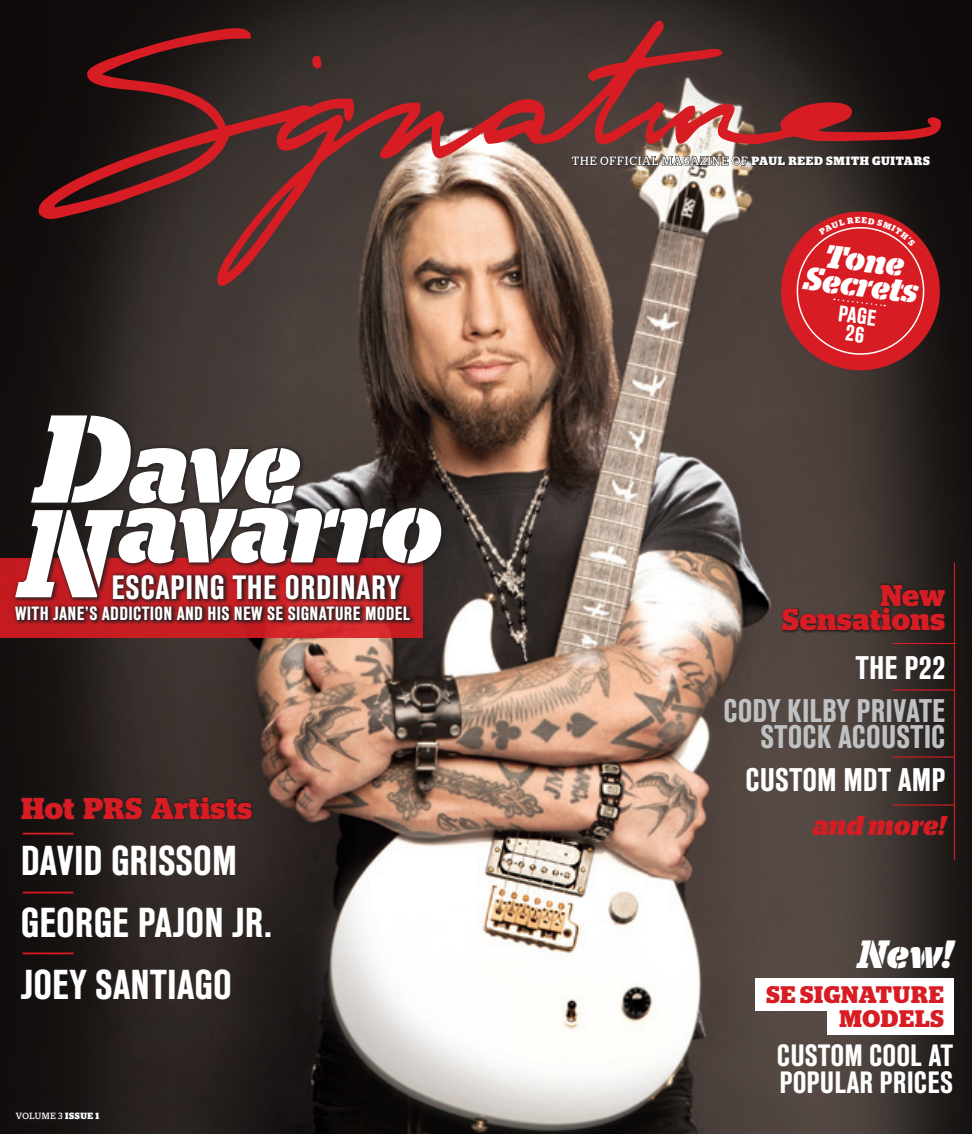
<style>
.page{position:relative;width:972px;height:1134px;background:#fff}
.page>*{position:absolute;margin:0;border:0;box-sizing:border-box;transform-origin:0 0}
.t1{font:italic 700 101.4px "Stag Stencil";letter-spacing:-.01em;color:#fff}
.t2{font:700 41.7px "Standard CT Condensed";color:#fff}
.t3{font:italic 700 39.3px "Stag Stencil";color:#fff}
.t4{font:700 33.6px "Standard CT Condensed";letter-spacing:.015em;color:#fff}
.t5{font:700 32.7px/25.5px "Standard CT Condensed";color:#bfc1c3;text-align:right}
.t6{font:700 32.7px "Standard CT Condensed";color:#fff}
.t7{font:italic 700 32.4px "Stag Stencil";color:#fff}
.t8{font:31.5px "Adobe Garamond Pro";color:#fff}
.t9{font:700 30.75px/27.5px "Standard CT Condensed";color:#fff}
.t10{font:700 30px/24.8px "Stag";letter-spacing:.02em;color:#d81c23;text-align:right}
.t11{font:italic 700 27.15px "Stag Stencil";letter-spacing:.005em;color:#d81c23}
.t12{font:700 23.85px/24.5px "Stag";letter-spacing:.03em;color:#d81c23;text-align:right}
.t13{font:700 22.65px "Standard CT Condensed";color:#fff}
.t14{font:700 19.2px "Standard CT Condensed";letter-spacing:.015em;color:#fff}
.PRS_Into_Para_Catalo{font:12px "Stag";letter-spacing:.07em;color:#fff}
.PRS_Into_Para_Catalo-2{font:9px "Stag";letter-spacing:.06em;color:#fff}
.s1{font-size:124.5px}
.s2{font-weight:700}
</style>
<div class="page">
<img style="left:0;top:0;width:972px;height:1134px">
<svg style="left:37px;top:20px;width:905px;height:267px;background:#5b3c37"></svg>
<div style="left:0;top:558px;width:422px;height:80px;background:linear-gradient(to right,#c2191f,#d3272b)"></div>
<div style="left:12px;top:571px;width:404px;height:54px;background:#231f20;opacity:.9"></div>
<div style="left:12px;top:411px;width:435px;height:191px;background:#231f20;opacity:.9"></div>
<svg style="left:781px;top:583px;width:165px;height:50px;background:#362e2c"></svg>
<svg style="left:20px;top:795px;width:233px;height:25px;background:#262120"></svg>
<hr style="left:23px;top:892px;width:51px;height:2px;background:#d81c23">
<hr style="left:23px;top:952px;width:51px;height:2px;background:#d81c23">
<hr style="left:23px;top:833px;width:51px;height:2px;background:#d81c23">
<hr style="left:893px;top:643px;width:61px;height:1px;background:#d81c23">
<hr style="left:893px;top:689px;width:61px;height:2px;background:#d81c23">
<hr style="left:893px;top:756px;width:61px;height:2px;background:#d81c23">
<hr style="left:893px;top:804px;width:61px;height:2px;background:#d81c23">
<hr style="left:954px;top:562px;width:1px;height:298px;background:#d81c23">
<svg style="left:571px;top:153px;width:359px;height:14px;background:#4b4441"></svg>
<div style="left:14px;top:1111px;width:87px;height:10px;background:#231f20"></div>
<div style="left:755px;top:978px;width:199px;height:33px;background:#fff"></div>
<div style="left:827px;top:1002px;width:127px;height:33px;background:#fff"></div>
<svg style="left:776px;top:207px;width:169px;height:168px;background:#a62528"></svg>
<p class="t1" style="left:36px;top:408px;width:265px"><span class="s1">D</span>ave</p>
<p class="t1" style="left:21px;top:468px;width:423px"><span class="s1">N</span>avarro</p>
<p class="t4" style="left:111px;top:567px;width:291px">ESCAPING THE ORDINARY</p>
<p class="t14" style="left:15px;top:602px;width:397px">WITH JANE’S ADDICTION AND HIS NEW SE SIGNATURE MODEL</p>
<p class="t10" style="left:21px;top:796px;width:232px">Hot PRS Artists</p>
<p class="t2" style="left:21px;top:835px;width:218px">DAVID GRISSOM</p>
<p class="t2" style="left:21px;top:897px;width:253px">GEORGE PAJON JR.</p>
<p class="t2" style="left:21px;top:959px;width:213px">JOEY SANTIAGO</p>
<p class="t8" style="left:42px;top:1087px;width:17px">1</p>
<p class="PRS_Into_Para_Catalo-2" style="left:16px;top:1111px;width:85px">VOLUME 3 <span class="s2">ISSUE 1</span></p>
<p class="PRS_Into_Para_Catalo" style="left:572px;top:154px;width:360px">THE OFFICIAL MAGAZINE OF <span class="s2">PAUL REED SMITH GUITARS</span></p>
<p class="t7" style="left:827px;top:237px;width:81px;rotate:7deg">Tone</p>
<p class="t7" style="left:807px;top:259px;width:116px;rotate:7deg">Secrets</p>
<p class="t13" style="left:840px;top:300px;width:40px;rotate:7deg">PAGE</p>
<p class="t10" style="left:782px;top:583px;width:165px">New<br>Sensations</p>
<p class="t6" style="left:856px;top:647px;width:92px">THE P22</p>
<p class="t5" style="left:724px;top:698px;width:224px">CODY KILBY PRIVATE<br>STOCK ACOUSTIC</p>
<p class="t6" style="left:746px;top:760px;width:202px">CUSTOM MDT AMP</p>
<p class="t11" style="left:813px;top:810px;width:134px">and more!</p>
<p class="t3" style="left:858px;top:932px;width:96px">New!</p>
<p class="t12" style="left:766px;top:983px;width:179px">SE SIGNATURE<br>MODELS</p>
<p class="t9" style="left:777px;top:1041px;width:178px">CUSTOM COOL AT<br>POPULAR PRICES</p>
</div>
